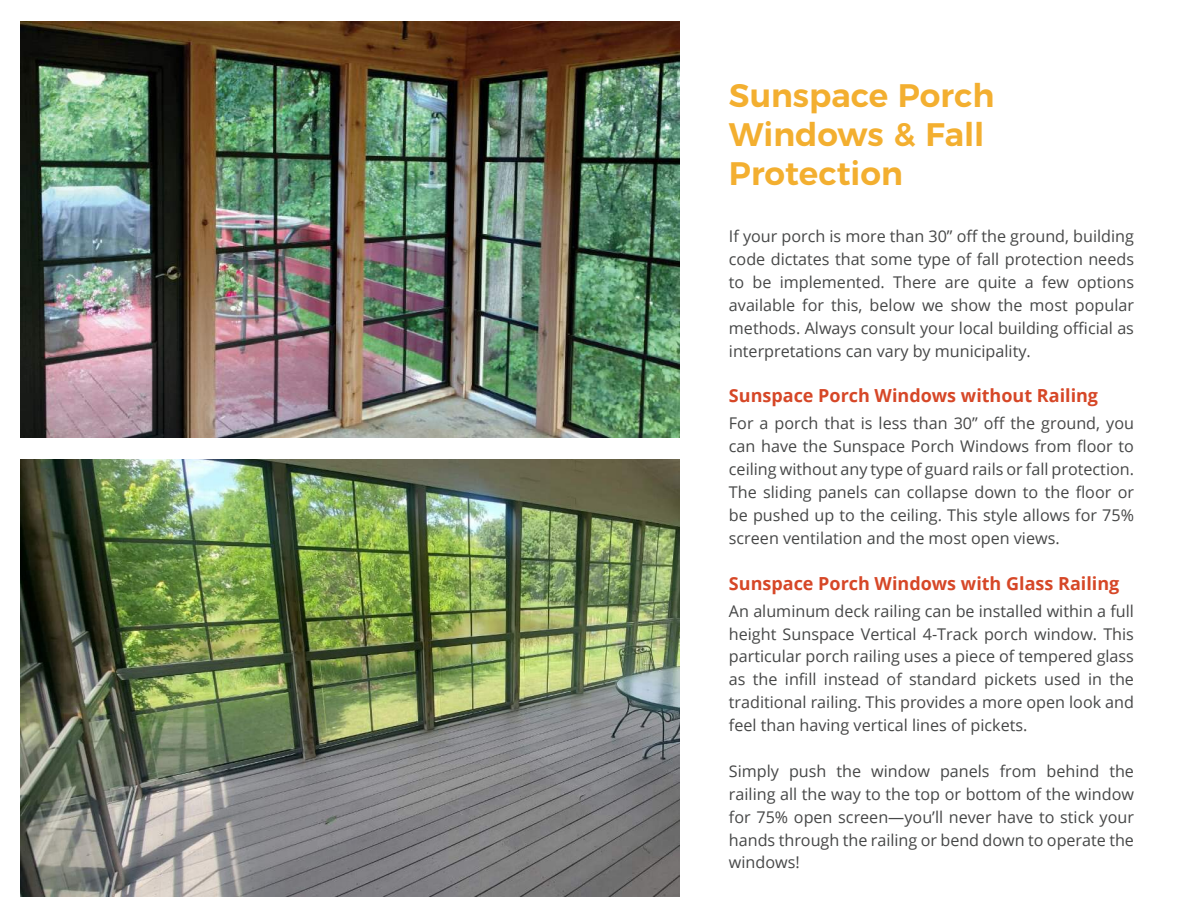
<style>
.page{position:relative;width:1188px;height:918px;background:#fff}
.page>*{position:absolute;margin:0;border:0;box-sizing:border-box;transform-origin:0 0}
.t1{font:600 32.55px/39.2px "Montserrat";color:#f3af30}
.t2{font:700 18px "Open Sans";color:#d64727}
.t3{font:16.2px/23px "Open Sans";color:#464747;text-align:justify}
</style>
<div class="page">
<img style="left:21px;top:21px;width:658px;height:417px">
<img style="left:21px;top:459px;width:658px;height:438px">
<h1 class="t1" style="left:729px;top:73px;width:267px">Sunspace Porch<br>Windows &amp; Fall<br>Protection</h1>
<p class="t3" style="left:729px;top:225px;width:407px">If your porch is more than 30” off the ground, building code dictates that some type of fall protection needs to be implemented. There are quite a few options available for this, below we show the most popular methods. Always consult your local building official as interpretations can vary by municipality.</p>
<p class="t2" style="left:729px;top:383px;width:371px">Sunspace Porch Windows without Railing</p>
<p class="t3" style="left:729px;top:412px;width:407px">For a porch that is less than 30” off the ground, you can have the Sunspace Porch Windows from floor to ceiling without any type of guard rails or fall protection.<br>The sliding panels can collapse down to the floor or be pushed up to the ceiling. This style allows for 75% screen ventilation and the most open views.</p>
<p class="t2" style="left:729px;top:570px;width:392px">Sunspace Porch Windows with Glass Railing</p>
<p class="t3" style="left:729px;top:599px;width:407px">An aluminum deck railing can be installed within a full height Sunspace Vertical 4-Track porch window. This particular porch railing uses a piece of tempered glass as the infill instead of standard pickets used in the traditional railing. This provides a more open look and feel than having vertical lines of pickets.</p>
<p class="t3" style="left:729px;top:759px;width:407px">Simply push the window panels from behind the railing all the way to the top or bottom of the window for 75% open screen—you’ll never have to stick your hands through the railing or bend down to operate the windows!</p>
</div>
